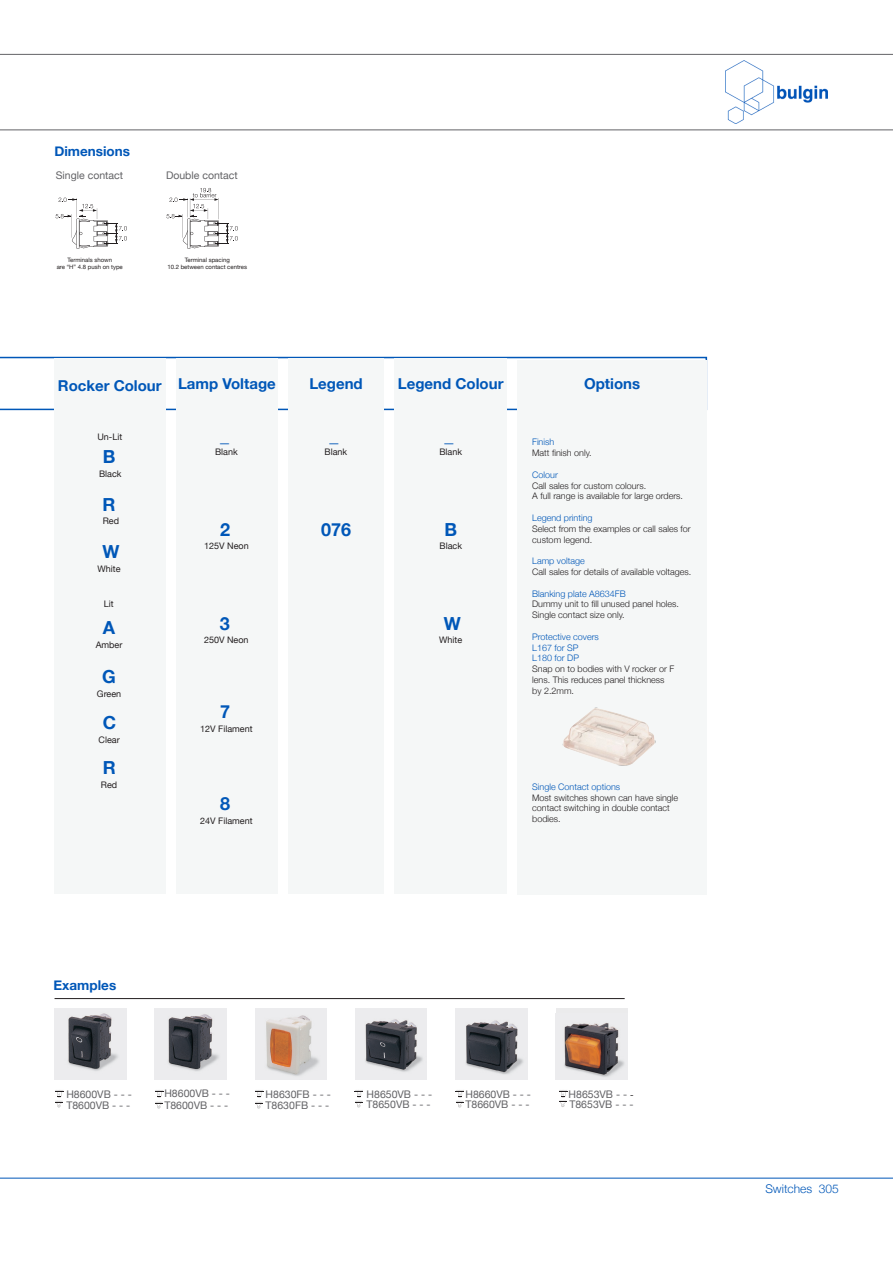
<style>
.page{position:relative;width:893px;height:1263px;background:#fff}
.page>*{position:absolute;margin:0;border:0;box-sizing:border-box;transform-origin:0 0}
.t1{font:700 18px "Helvetica Neue";color:#0057b8}
.t2{font:700 15px "Helvetica Neue";color:#0057b8}
.t3{font:700 13.5px "Helvetica Neue";color:#0057b8}
.t4{font:300 12px "Helvetica Neue";color:#0057b8}
.t5{font:10.5px/11.7px "Helvetica Neue";color:#636366}
.t6{font:300 9px/10.8px "Helvetica Neue";color:#231f20}
.t7{font:300 9px/10.8px "Helvetica Neue";color:#0057b8}
.t8{font:9px "Helvetica Neue";color:#231f20}
.t9{font:6px/7.2px "Helvetica Neue";color:#231f20;text-align:center}
.s1{font-size:9px;color:#231f20}
</style>
<div class="page">
<hr style="left:0;top:1178px;width:893px;height:1px;background:#0057b8">
<img style="left:726px;top:61px;width:101px;height:63px">
<hr style="left:0;top:54px;width:893px;height:1px;background:#636366">
<hr style="left:0;top:129px;width:893px;height:1px;background:#636366">
<svg style="left:0;top:357px;width:707px;height:53px"></svg>
<div style="left:517px;top:360px;width:190px;height:534px;background:#f5f7f7"></div>
<div style="left:54px;top:358px;width:112px;height:536px;background:#f5f7f7"></div>
<div style="left:177px;top:358px;width:101px;height:536px;background:#f5f7f7"></div>
<div style="left:288px;top:358px;width:96px;height:536px;background:#f5f7f7"></div>
<div style="left:394px;top:358px;width:113px;height:536px;background:#f5f7f7"></div>
<img style="left:562px;top:707px;width:94px;height:59px">
<svg style="left:166px;top:188px;width:72px;height:61px"></svg>
<svg style="left:56px;top:198px;width:71px;height:51px"></svg>
<img style="left:55px;top:1008px;width:71px;height:72px">
<img style="left:155px;top:1008px;width:71px;height:72px">
<img style="left:355px;top:1008px;width:72px;height:72px">
<img style="left:255px;top:1008px;width:72px;height:72px">
<img style="left:456px;top:1009px;width:71px;height:71px">
<div style="left:556px;top:1008px;width:71px;height:72px;background:#ebebec"></div>
<img style="left:564px;top:1023px;width:60px;height:54px">
<hr style="left:55px;top:998px;width:570px;height:1px;background:#231f20">
<svg style="left:55px;top:1090px;width:8px;height:17px"></svg>
<svg style="left:155px;top:1090px;width:8px;height:18px"></svg>
<svg style="left:255px;top:1090px;width:8px;height:18px"></svg>
<svg style="left:355px;top:1090px;width:8px;height:17px"></svg>
<svg style="left:456px;top:1090px;width:8px;height:17px"></svg>
<svg style="left:559px;top:1090px;width:8px;height:17px"></svg>
<h3 class="t3" style="left:54px;top:141px;width:77px">Dimensions</h3>
<p class="t5" style="left:56px;top:170px;width:69px">Single contact</p>
<p class="t5" style="left:166px;top:170px;width:73px">Double contact</p>
<p class="t9" style="left:57px;top:257px;width:68px">Terminals shown<br>are “H” 4.8 push on type</p>
<p class="t9" style="left:167px;top:257px;width:81px">Terminal spacing<br>10.2 between contact centres</p>
<h2 class="t2" style="left:58px;top:374px;width:105px">Rocker Colour</h2>
<p class="t8" style="left:97px;top:430px;width:26px">Un-Lit</p>
<h1 class="t1" style="left:103px;top:443px;width:14px">B</h1>
<p class="t8" style="left:99px;top:467px;width:24px">Black</p>
<h1 class="t1" style="left:102px;top:490px;width:14px">R</h1>
<p class="t8" style="left:103px;top:514px;width:18px">Red</p>
<h1 class="t1" style="left:102px;top:538px;width:18px">W</h1>
<p class="t8" style="left:98px;top:562px;width:25px">White</p>
<p class="t8" style="left:104px;top:597px;width:11px">Lit</p>
<h1 class="t1" style="left:103px;top:613px;width:14px">A</h1>
<p class="t8" style="left:96px;top:638px;width:28px">Amber</p>
<h1 class="t1" style="left:102px;top:662px;width:15px">G</h1>
<p class="t8" style="left:97px;top:687px;width:26px">Green</p>
<h1 class="t1" style="left:103px;top:709px;width:15px">C</h1>
<p class="t8" style="left:98px;top:733px;width:23px">Clear</p>
<h1 class="t1" style="left:103px;top:754px;width:14px">R</h1>
<p class="t8" style="left:101px;top:778px;width:18px">Red</p>
<h2 class="t2" style="left:178px;top:372px;width:99px">Lamp Voltage</h2>
<h2 class="t2" style="left:309px;top:372px;width:55px">Legend</h2>
<h2 class="t2" style="left:398px;top:372px;width:107px">Legend Colour</h2>
<h1 class="t1" style="left:220px;top:421px;width:10px">_</h1>
<p class="t8" style="left:215px;top:445px;width:24px">Blank</p>
<h1 class="t1" style="left:330px;top:421px;width:10px">_</h1>
<p class="t8" style="left:325px;top:445px;width:24px">Blank</p>
<h1 class="t1" style="left:220px;top:515px;width:12px">2</h1>
<h1 class="t1" style="left:321px;top:515px;width:32px">076</h1>
<p class="t8" style="left:204px;top:539px;width:46px">125V Neon</p>
<h1 class="t1" style="left:220px;top:609px;width:12px">3</h1>
<p class="t8" style="left:204px;top:634px;width:46px">250V Neon</p>
<h1 class="t1" style="left:220px;top:697px;width:12px">7</h1>
<p class="t8" style="left:200px;top:722px;width:54px">12V Filament</p>
<h1 class="t1" style="left:220px;top:790px;width:12px">8</h1>
<p class="t8" style="left:200px;top:814px;width:54px">24V Filament</p>
<h1 class="t1" style="left:444px;top:421px;width:10px">_</h1>
<p class="t8" style="left:439px;top:445px;width:24px">Blank</p>
<h1 class="t1" style="left:444px;top:515px;width:14px">B</h1>
<p class="t8" style="left:439px;top:539px;width:24px">Black</p>
<h1 class="t1" style="left:444px;top:609px;width:18px">W</h1>
<p class="t8" style="left:439px;top:634px;width:25px">White</p>
<h2 class="t2" style="left:584px;top:372px;width:58px">Options</h2>
<p class="t7" style="left:532px;top:436px;width:24px">Finish</p>
<p class="t6" style="left:532px;top:447px;width:61px">Matt finish only.</p>
<p class="t7" style="left:532px;top:468px;width:27px">Colour</p>
<p class="t6" style="left:532px;top:479px;width:152px">Call sales for custom colours.<br>A full range is available for large orders.</p>
<p class="t7" style="left:532px;top:512px;width:62px">Legend printing</p>
<p class="t6" style="left:532px;top:522px;width:160px">Select from the examples or call sales for custom legend.</p>
<p class="t7" style="left:532px;top:555px;width:54px">Lamp voltage</p>
<p class="t6" style="left:532px;top:566px;width:161px">Call sales for details of available voltages.</p>
<p class="t7" style="left:532px;top:587px;width:95px">Blanking plate A8634FB</p>
<p class="t6" style="left:532px;top:598px;width:148px">Dummy unit to fill unused panel holes.<br>Single contact size only.</p>
<p class="t7" style="left:532px;top:630px;width:68px">Protective covers<br>L167 for SP<br>L180 for DP</p>
<p class="t6" style="left:532px;top:663px;width:144px">Snap on to bodies with V rocker or F lens. This reduces panel thickness by 2.2mm.</p>
<p class="t7" style="left:532px;top:780px;width:90px">Single Contact options</p>
<p class="t6" style="left:532px;top:791px;width:148px">Most switches shown can have single contact switching in double contact bodies.</p>
<h3 class="t3" style="left:54px;top:974px;width:64px">Examples</h3>
<p class="t5" style="left:164px;top:1088px;width:67px">H8600VB - - -<br>T8600VB - - -</p>
<p class="t5" style="left:66px;top:1090px;width:67px;line-height:10.6px">H8600VB - - -<br>T8600VB - - -</p>
<p class="t5" style="left:367px;top:1088px;width:67px">H8650VB - - -</p>
<p class="t5" style="left:465px;top:1088px;width:67px">H8660VB - - -</p>
<p class="t5" style="left:569px;top:1088px;width:66px">H8653VB - - <span class="s1">-</span></p>
<p class="t5" style="left:266px;top:1088px;width:67px">H8630FB - - -<br>T8630FB - - -</p>
<p class="t5" style="left:367px;top:1099px;width:65px">T8650VB - - -</p>
<p class="t5" style="left:465px;top:1099px;width:65px">T8660VB - - -</p>
<p class="t5" style="left:569px;top:1099px;width:65px">T8653VB - - -</p>
<h3 class="t4" style="left:765px;top:1179px;width:75px">Switches 305</h3>
</div>
